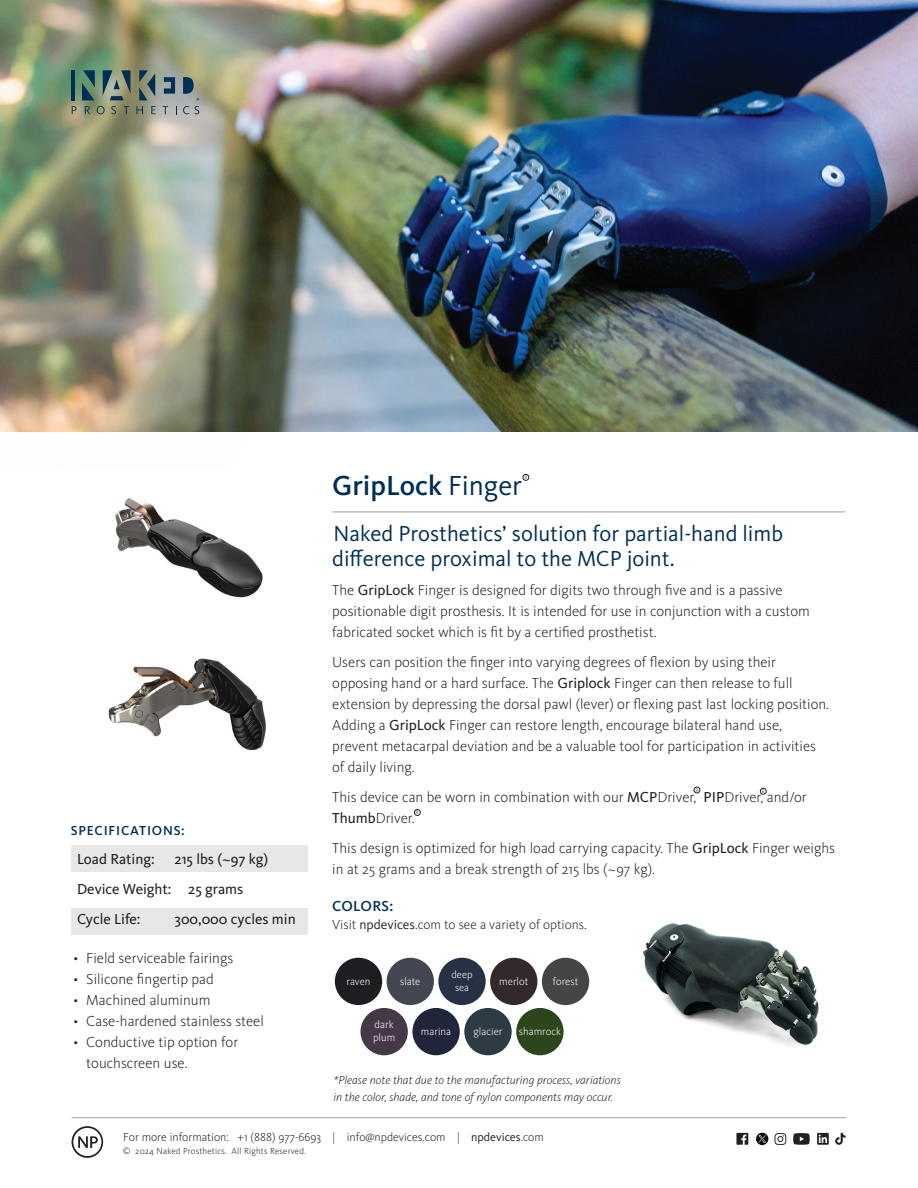
<style>
.page{position:relative;width:918px;height:1188px;background:#fff}
.page>*{position:absolute;margin:0;border:0;box-sizing:border-box;transform-origin:0 0}
.t1{font:500 28.5px "Kievit OT";color:#002e54}
.t2{font:22.5px/25.5px "Kievit OT";color:#002e54}
.t3{font:300 15px/21px "Kievit OT";color:#231f20}
.t4{font:15px/30px "Kievit OT";color:#231f20}
.t5{font:500 15px "Kievit OT";letter-spacing:.02em;color:#002e54}
.t6{font:300 13.5px "Kievit OT";color:#231f20}
.t7{font:500 13.5px "Kievit OT";letter-spacing:.06em;color:#002e54}
.t8{font:italic 300 12px/16.5px "Kievit OT";color:#231f20}
.t9{font:300 12px "Kievit OT";color:#211e1e}
.t10{font:300 10.95px/13px "Kievit OT";color:#fff}
.t11{font:300 10.65px/12.8px "Kievit OT";color:#fff;text-align:center}
.t12{font:300 9px "Kievit OT";letter-spacing:.02em;color:#211d1e}
.t13{font:300 5.4px "Kievit OT";color:#231f20}
.s1{font-weight:400}
</style>
<div class="page">
<img style="left:284px;top:0;width:634px;height:431px">
<img style="left:0;top:0;width:284px;height:432px">
<svg style="left:72px;top:1126px;width:31px;height:32px"></svg>
<svg style="left:793px;top:1133px;width:17px;height:12px"></svg>
<svg style="left:736px;top:1133px;width:12px;height:12px"></svg>
<svg style="left:775px;top:1133px;width:11px;height:12px"></svg>
<svg style="left:817px;top:1133px;width:12px;height:12px"></svg>
<svg style="left:835px;top:1133px;width:11px;height:12px"></svg>
<div style="left:756px;top:1133px;width:12px;height:12px;background:#050504;border-radius:50%"></div>
<svg style="left:758px;top:1135px;width:8px;height:8px"></svg>
<hr style="left:72px;top:1117px;width:774px;height:1px;background:#a8a9ad">
<div style="left:72px;top:846px;width:236px;height:26px;background:#e6e7e9"></div>
<div style="left:72px;top:908px;width:236px;height:26px;background:#e6e7e9"></div>
<hr style="left:332px;top:512px;width:513px;height:1px;background:#a8a9ad">
<svg style="left:522px;top:474px;width:7px;height:7px"></svg>
<svg style="left:693px;top:786px;width:7px;height:8px"></svg>
<svg style="left:414px;top:809px;width:7px;height:7px"></svg>
<svg style="left:760px;top:787px;width:7px;height:8px"></svg>
<div style="left:464px;top:1008px;width:48px;height:47px;background:#2d3c42;border-radius:50%"></div>
<div style="left:412px;top:1008px;width:48px;height:47px;background:#21253b;border-radius:50%"></div>
<div style="left:361px;top:1008px;width:47px;height:47px;background:#473849;border-radius:50%"></div>
<div style="left:516px;top:1008px;width:48px;height:47px;background:#2b451d;border-radius:50%"></div>
<div style="left:387px;top:958px;width:47px;height:47px;background:#434751;border-radius:50%"></div>
<div style="left:438px;top:958px;width:48px;height:47px;background:#263143;border-radius:50%"></div>
<div style="left:490px;top:958px;width:47px;height:47px;background:#34292a;border-radius:50%"></div>
<div style="left:542px;top:958px;width:47px;height:47px;background:#434645;border-radius:50%"></div>
<div style="left:335px;top:958px;width:47px;height:47px;background:#1d1e21;border-radius:50%"></div>
<svg style="left:72px;top:106px;width:5px;height:8px"></svg>
<svg style="left:85px;top:106px;width:5px;height:8px"></svg>
<svg style="left:97px;top:106px;width:8px;height:8px"></svg>
<svg style="left:111px;top:106px;width:5px;height:8px"></svg>
<svg style="left:123px;top:106px;width:6px;height:8px"></svg>
<svg style="left:136px;top:106px;width:7px;height:8px"></svg>
<svg style="left:151px;top:106px;width:5px;height:8px"></svg>
<svg style="left:163px;top:106px;width:5px;height:8px"></svg>
<svg style="left:164px;top:77px;width:11px;height:17px"></svg>
<svg style="left:82px;top:70px;width:13px;height:30px"></svg>
<svg style="left:139px;top:70px;width:16px;height:30px"></svg>
<svg style="left:103px;top:70px;width:28px;height:30px"></svg>
<hr style="left:72px;top:70px;width:3px;height:30px;background:#002e54">
<svg style="left:183px;top:77px;width:16px;height:37px"></svg>
<img style="left:643px;top:923px;width:176px;height:122px">
<img style="left:115px;top:497px;width:148px;height:101px">
<img style="left:108px;top:658px;width:158px;height:92px">
<p class="t7" style="left:71px;top:822px;width:116px">SPECIFICATIONS:</p>
<p class="t4" style="left:77px;top:844px;width:193px;text-indent:98px">215 lbs (~97 kg)<br>Device Weight: 25 grams<br>Cycle Life:</p>
<p class="t4" style="left:77px;top:844px;width:79px">Load Rating:</p>
<p class="t4" style="left:175px;top:904px;width:123px">300,000 cycles min</p>
<p class="t3" style="left:74px;top:948px;width:161px">• Field serviceable fairings</p>
<p class="t3" style="left:74px;top:969px;width:142px">• Silicone fingertip pad</p>
<p class="t3" style="left:74px;top:990px;width:138px">• Machined aluminum</p>
<p class="t3" style="left:74px;top:1011px;width:192px">• Case-hardened stainless steel</p>
<p class="t3" style="left:86px;top:1032px;width:153px;text-indent:-13px">• Conductive tip option for touchscreen use.</p>
<h1 class="t1" style="left:332px;top:468px;width:191px">GripLock <span class="s1">Finger</span></h1>
<h2 class="t2" style="left:332px;top:521px;width:452px">Naked Prosthetics’ solution for partial-hand limb difference proximal to the MCP joint.</h2>
<p class="t3" style="left:332px;top:579px;width:479px">The <span class="s1">GripLock</span> Finger is designed for digits two through five and is a passive positionable digit prosthesis. It is intended for use in conjunction with a custom fabricated socket which is fit by a certified prosthetist.</p>
<p class="t3" style="left:332px;top:651px;width:498px">Users can position the finger into varying degrees of flexion by using their opposing hand or a hard surface. The <span class="s1">Griplock</span> Finger can then release to full extension by depressing the dorsal pawl (lever) or flexing past last locking position.<br>Adding a <span class="s1">GripLock</span> Finger can restore length, encourage bilateral hand use, prevent metacarpal deviation and be a valuable tool for participation in activities of daily living.</p>
<p class="t3" style="left:332px;top:786px;width:476px">This device can be worn in combination with our <span class="s1">MCP</span>Driver, <span class="s1">PIP</span>Driver, and/or<br><span class="s1">Thumb</span>Driver.</p>
<p class="t3" style="left:332px;top:837px;width:504px">This design is optimized for high load carrying capacity. The <span class="s1">GripLock</span> Finger weighs in at 25 grams and a break strength of 215 lbs (~97 kg).</p>
<p class="t13" style="left:524px;top:474px;width:4px">R</p>
<p class="t13" style="left:695px;top:787px;width:4px">R</p>
<p class="t13" style="left:762px;top:788px;width:4px">R</p>
<p class="t13" style="left:416px;top:809px;width:4px">R</p>
<p class="t5" style="left:332px;top:897px;width:63px">COLORS:</p>
<p class="t6" style="left:332px;top:916px;width:256px">Visit <span class="s1">npdevices</span>.com to see a variety of options.</p>
<p class="t10" style="left:400px;top:974px;width:22px">slate</p>
<p class="t11" style="left:451px;top:968px;width:23px">deep sea</p>
<p class="t10" style="left:346px;top:974px;width:26px">raven</p>
<p class="t10" style="left:499px;top:974px;width:30px">merlot</p>
<p class="t10" style="left:553px;top:974px;width:27px">forest</p>
<p class="t10" style="left:373px;top:1018px;width:24px">dark plum</p>
<p class="t10" style="left:519px;top:1025px;width:44px">shamrock</p>
<p class="t10" style="left:421px;top:1025px;width:32px">marina</p>
<p class="t10" style="left:474px;top:1025px;width:30px">glacier</p>
<p class="t8" style="left:333px;top:1072px;width:289px">*Please note that due to the manufacturing process, variations in the color, shade, and tone of nylon components may occur.</p>
<p class="t9" style="left:123px;top:1130px;width:422px">For more information: +1 (888) 977-6693 | info@npdevices.com | <span class="s1">npdevices</span>.com</p>
<p class="t12" style="left:123px;top:1146px;width:185px">© 2024 Naked Prosthetics. All Rights Reserved.</p>
</div>
